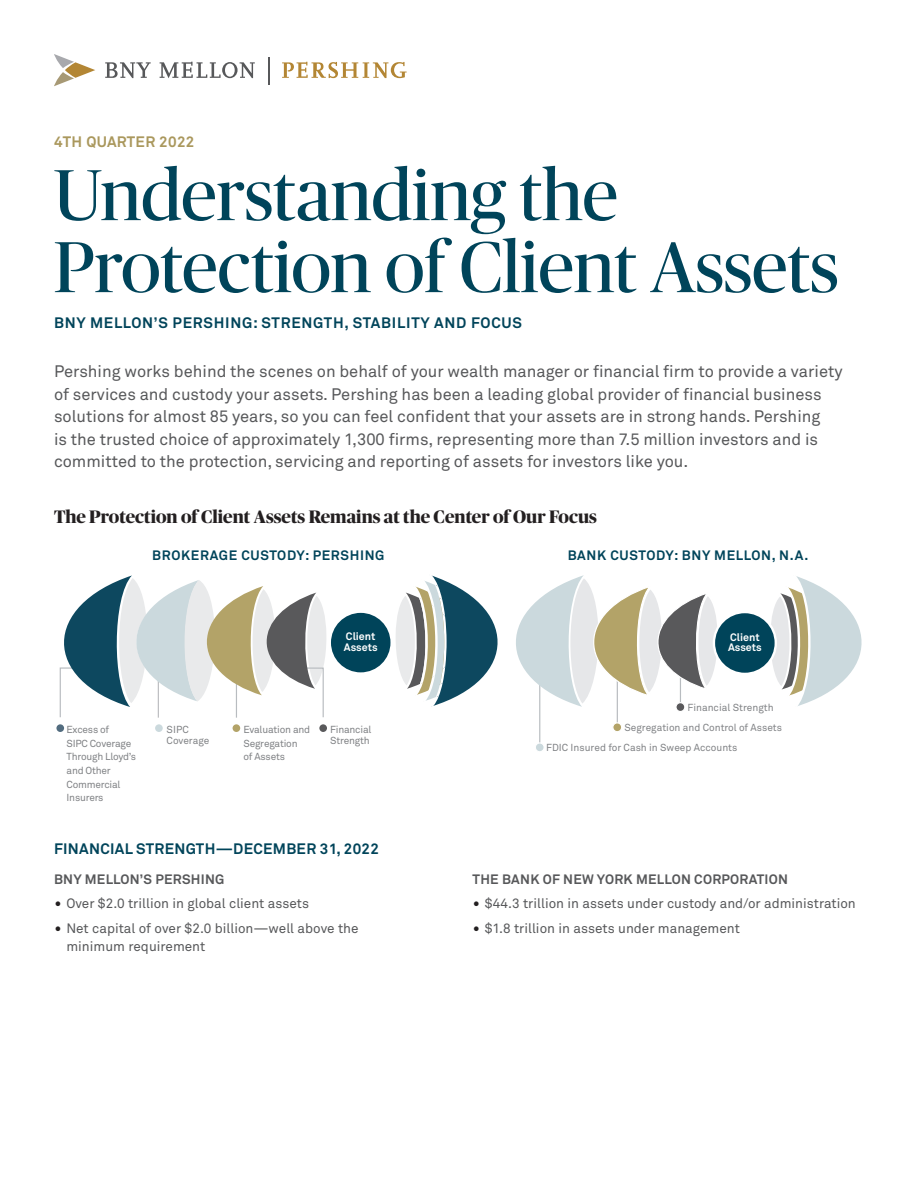
<style>
.page{position:relative;width:918px;height:1188px;background:#fff}
.page>*{position:absolute;margin:0;border:0;box-sizing:border-box;transform-origin:0 0}
.t1{font:72px/72px "Publico Banner";color:#00445a}
.t2{font:700 18px "Publico Banner";color:#231f20}
.t3{font:16.5px/22.5px "Akkurat Pro";color:#57585a}
.t4{font:700 15px "Akkurat Pro";letter-spacing:.05em;color:#00445a}
.t5{font:700 15px "Akkurat Pro";letter-spacing:.03em;color:#00445a}
.t6{font:700 15px "Akkurat Pro";letter-spacing:.02em;color:#aa985d}
.t7{font:13.5px/18px "Akkurat Pro";color:#57585a}
.t8{font:700 13.5px "Akkurat Pro";letter-spacing:.02em;color:#57585a}
.t9{font:700 13.5px "Akkurat Pro";letter-spacing:.05em;color:#00445a}
.t10{font:700 10.65px/10.6px "Akkurat Pro";color:#fff}
.t11{font:10.05px/13.6px "Akkurat Pro";letter-spacing:-.02em;color:#808285}
.t12{font:10.05px "Akkurat Pro";color:#808285}
.s1{font-size:18px;color:#231f20}
</style>
<div class="page">
<svg style="left:282px;top:62px;width:125px;height:16px"></svg>
<svg style="left:105px;top:62px;width:150px;height:16px"></svg>
<svg style="left:54px;top:54px;width:41px;height:32px"></svg>
<svg style="left:269px;top:57px;width:1px;height:27px"></svg>
<hr style="left:539px;top:653px;width:1px;height:92px;background:#b8bcc0">
<hr style="left:617px;top:653px;width:1px;height:70px;background:#b8bcc0">
<svg style="left:536px;top:742px;width:8px;height:9px"></svg>
<svg style="left:613px;top:722px;width:8px;height:9px"></svg>
<div style="left:331px;top:613px;width:59px;height:59px;background:#00445a;border-radius:50%"></div>
<div style="left:57px;top:724px;width:7px;height:8px;background:#526c7f;border-radius:50%"></div>
<div style="left:155px;top:724px;width:8px;height:8px;background:#cbd9dd;border-radius:50%"></div>
<div style="left:319px;top:724px;width:8px;height:8px;background:#59595b;border-radius:50%"></div>
<svg style="left:388px;top:575px;width:474px;height:137px"></svg>
<div style="left:233px;top:724px;width:7px;height:8px;background:#b3a368;border-radius:50%"></div>
<svg style="left:59px;top:575px;width:275px;height:143px"></svg>
<p class="t6" style="left:54px;top:132px;width:142px">4TH QUARTER 2022</p>
<h1 class="t1" style="left:54px;top:155px;width:786px">Understanding the<br>Protection of Client Assets</h1>
<p class="t4" style="left:54px;top:314px;width:470px">BNY MELLON’S PERSHING: STRENGTH, STABILITY AND FOCUS</p>
<p class="t3" style="left:54px;top:361px;width:790px">Pershing works behind the scenes on behalf of your wealth manager or financial firm to provide a variety of services and custody your assets. Pershing has been a leading global provider of financial business solutions for almost 85 years, so you can feel confident that your assets are in strong hands. Pershing<br>is the trusted choice of approximately 1,300 firms, representing more than 7.5 million investors and is committed to the protection, servicing and reporting of assets for investors like you.</p>
<p class="t2" style="left:54px;top:504px;width:545px">The Protection of Client Assets Remains at the Center of Our Focus</p>
<p class="t9" style="left:152px;top:547px;width:234px">BROKERAGE CUSTODY: PERSHING</p>
<p class="t9" style="left:568px;top:547px;width:242px">BANK CUSTODY: BNY MELLON, N.A.</p>
<p class="t10" style="left:344px;top:631px;width:35px">Client<br>Assets</p>
<p class="t11" style="left:67px;top:723px;width:71px">Excess of<br>SIPC Coverage<br>Through Lloyd’s and Other<br>Commercial<br>Insurers</p>
<p class="t11" style="left:167px;top:724px;width:44px;line-height:11.2px">SIPC<br>Coverage</p>
<p class="t11" style="left:243px;top:723px;width:68px">Evaluation and<br>Segregation<br>of Assets</p>
<p class="t11" style="left:330px;top:724px;width:43px;line-height:11.2px">Financial<br>Strength</p>
<p class="t5" style="left:54px;top:839px;width:327px">FINANCIAL STRENGTH—DECEMBER 31, 2022</p>
<p class="t8" style="left:54px;top:870px;width:172px">BNY MELLON’S PERSHING</p>
<p class="t7" style="left:54px;top:895px;width:257px"><span class="s1">•</span> Over $2.0 trillion in global client assets</p>
<p class="t7" style="left:66px;top:920px;width:294px;text-indent:-12px"><span class="s1">•</span> Net capital of over $2.0 billion—well above the minimum requirement</p>
<p class="t10" style="left:728px;top:632px;width:35px">Client<br>Assets</p>
<p class="t12" style="left:688px;top:701px;width:88px">Financial Strength</p>
<p class="t12" style="left:624px;top:722px;width:159px">Segregation and Control of Assets</p>
<p class="t12" style="left:546px;top:742px;width:193px">FDIC Insured for Cash in Sweep Accounts</p>
<p class="t8" style="left:472px;top:870px;width:317px">THE BANK OF NEW YORK MELLON CORPORATION</p>
<p class="t7" style="left:472px;top:895px;width:385px"><span class="s1">•</span> $44.3 trillion in assets under custody and/or administration</p>
<p class="t7" style="left:472px;top:920px;width:269px"><span class="s1">•</span> $1.8 trillion in assets under management</p>
</div>
